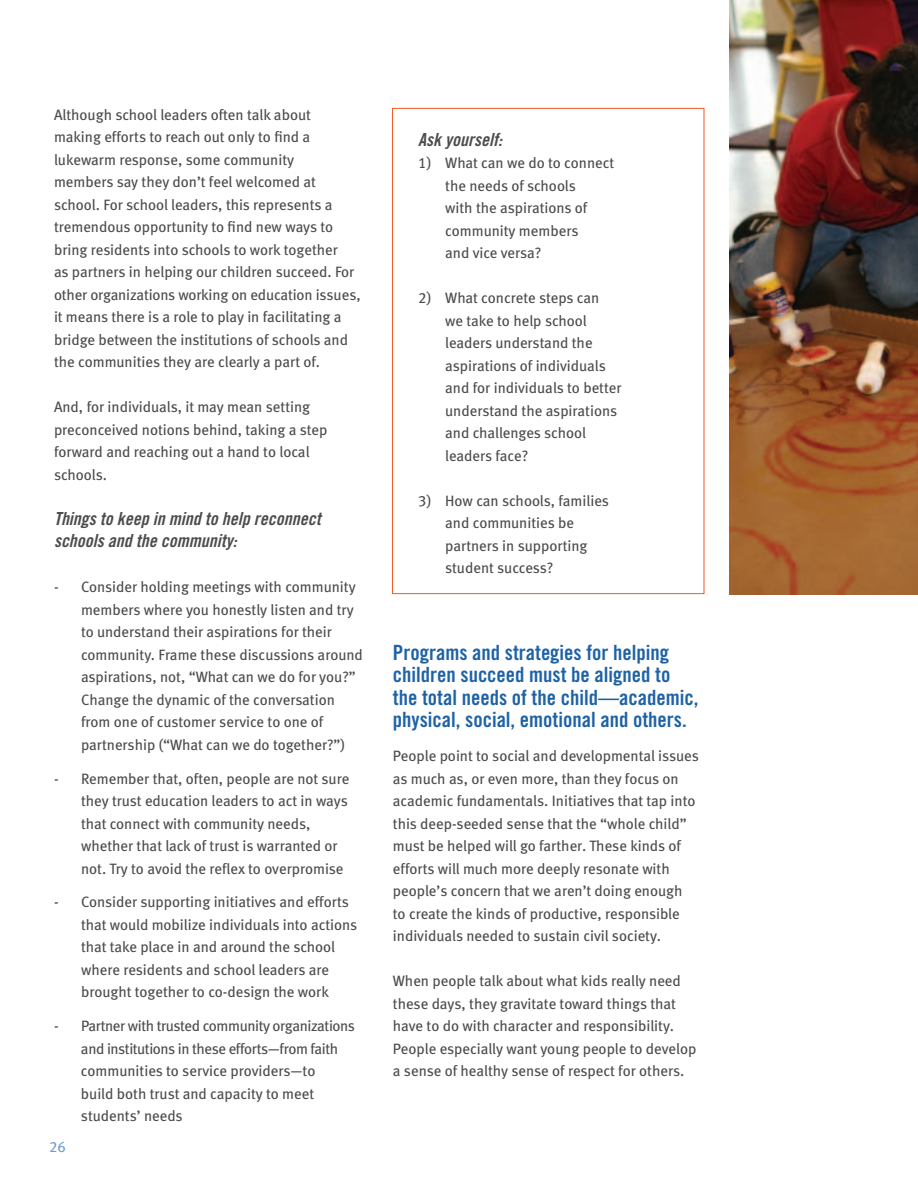
<style>
.page{position:relative;width:918px;height:1188px;background:#fff}
.page>*{position:absolute;margin:0;border:0;box-sizing:border-box;transform-origin:0 0}
.t1{font:21px/22.5px "Trade Gothic Bold Cond Twenty";color:#1e62a6}
.t2{font:18px/22.5px "Trade Gothic Bold Cond Twenty Obl";color:#4b4c4d}
.t3{font:15px/22.5px "Meta Book LF";color:#4b4c4d}
.t4{font:15px/22.5px "Meta Book LF";letter-spacing:-.025em;color:#4b4c4d}
.t5{font:15px "Meta Book LF";color:#729cd1}
</style>
<div class="page">
<div style="left:392px;top:108px;width:312px;height:486px;border:1px solid #f25b21"></div>
<img style="left:729px;top:0;width:189px;height:594px">
<p class="t3" style="left:54px;top:103px;width:308px">Although school leaders often talk about making efforts to reach out only to find a lukewarm response, some community<br>members say they don’t feel welcomed at school. For school leaders, this represents a tremendous opportunity to find new ways to bring residents into schools to work together<br>as partners in helping our children succeed. For other organizations working on education issues, it means there is a role to play in facilitating a bridge between the institutions of schools and the communities they are clearly a part of.</p>
<p class="t3" style="left:54px;top:396px;width:275px">And, for individuals, it may mean setting preconceived notions behind, taking a step forward and reaching out a hand to local schools.</p>
<p class="t2" style="left:54px;top:507px;width:268px">Things to keep in mind to help reconnect schools and the community:</p>
<p class="t3" style="left:81px;top:576px;width:283px;text-indent:-27px">- Consider holding meetings with community members where you honestly listen and try to understand their aspirations for their community. Frame these discussions around aspirations, not, “What can we do for you?” Change the dynamic of the conversation from one of customer service to one of partnership (“What can we do together?”)</p>
<p class="t3" style="left:81px;top:767px;width:270px;text-indent:-27px">- Remember that, often, people are not sure they trust education leaders to act in ways that connect with community needs, whether that lack of trust is warranted or not. Try to avoid the reflex to overpromise</p>
<p class="t3" style="left:81px;top:891px;width:278px;text-indent:-27px">- Consider supporting initiatives and efforts that would mobilize individuals into actions that take place in and around the school where residents and school leaders are brought together to co-design the work</p>
<p class="t4" style="left:81px;top:1014px;width:275px;text-indent:-27px">- Partner with trusted community organizations and institutions in these efforts—from faith communities to service providers—to<br>build both trust and capacity to meet students’ needs</p>
<p class="t5" style="left:49px;top:1138px;width:18px">26</p>
<p class="t2" style="left:418px;top:128px;width:85px">Ask yourself:</p>
<p class="t3" style="left:445px;top:151px;width:171px;text-indent:-27px">1) What can we do to connect the needs of schools<br>with the aspirations of community members<br>and vice versa?</p>
<p class="t3" style="left:445px;top:286px;width:178px;text-indent:-27px">2) What concrete steps can<br>we take to help school leaders understand the aspirations of individuals and for individuals to better understand the aspirations and challenges school leaders face?</p>
<p class="t3" style="left:445px;top:489px;width:165px;text-indent:-27px">3) How can schools, families and communities be partners in supporting student success?</p>
<h1 class="t1" style="left:393px;top:641px;width:307px">Programs and strategies for helping children succeed must be aligned to the total needs of the child—academic, physical, social, emotional and others.</h1>
<p class="t3" style="left:393px;top:744px;width:307px">People point to social and developmental issues as much as, or even more, than they focus on academic fundamentals. Initiatives that tap into this deep-seeded sense that the “whole child” must be helped will go farther. These kinds of efforts will much more deeply resonate with people’s concern that we aren’t doing enough to create the kinds of productive, responsible individuals needed to sustain civil society.</p>
<p class="t3" style="left:393px;top:969px;width:305px">When people talk about what kids really need these days, they gravitate toward things that have to do with character and responsibility.<br>People especially want young people to develop a sense of healthy sense of respect for others.</p>
</div>
